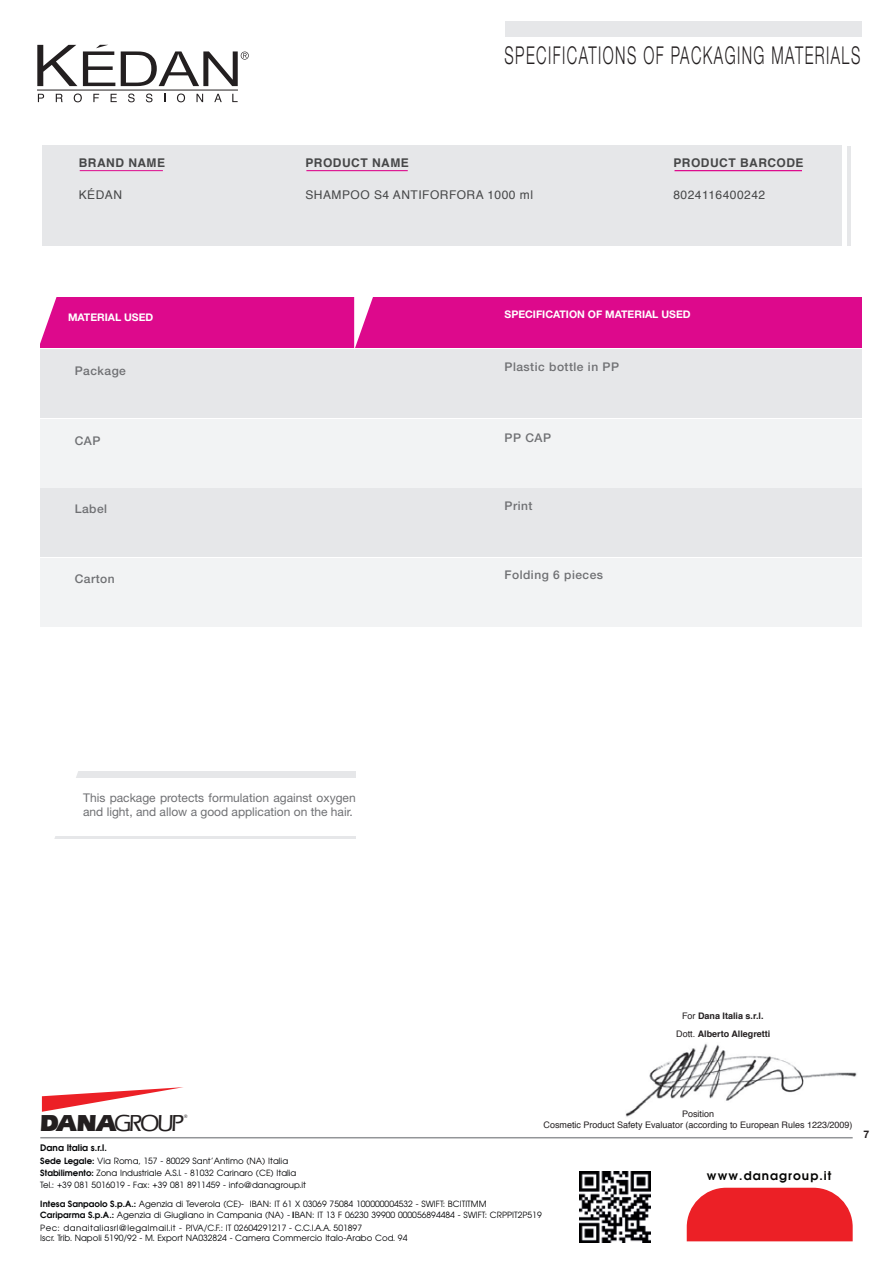
<style>
.page{position:relative;width:893px;height:1263px;background:#fff}
.page>*{position:absolute;margin:0;border:0;box-sizing:border-box;transform-origin:0 0}
.t1{font:300 24.6px "Helvetica Neue LT Std";letter-spacing:.095em;color:#231f20;scale:.6 1}
.t2{font:500 24.3px "Eras IT Cby BT";letter-spacing:-.09em;color:#231f20}
.t3{font:12px/14.4px "Helvetica Neue LT Std";color:#6f7073}
.t4{font:500 12px "Helvetica Neue LT Std";letter-spacing:.04em;color:#6f7073}
.t5{font:12px "Helvetica";letter-spacing:.04em;color:#464748}
.t6{font:700 12px "Helvetica";letter-spacing:.04em;color:#464748}
.t7{font:700 12px "Avian";letter-spacing:.085em;color:#050504}
.t8{font:700 10.5px "Helvetica Neue LT Std";color:#fff}
.t9{font:700 10.5px "Helvetica Neue LT Std";color:#231f20}
.t10{font:9px/10.5px "Helvetica";color:#231f20;text-align:center}
.t11{font:700 9px "Helvetica";color:#231f20}
.t12{font:700 9px "Avian";color:#040507}
.t13{font:8.55px/10.9px "Avian";color:#040507}
.t14{font:500 4.8px "Eras IT Cby BT";color:#231f20}
.s1{font-weight:400}
.s2{font-weight:900}
.s3{font-weight:700}
.s4{font-weight:700;color:#040506}
.s5{color:#040506}
.s6{font-style:italic}
</style>
<div class="page">
<div style="left:40px;top:297px;width:822px;height:51px;background:#dd098c"></div>
<div style="left:40px;top:349px;width:822px;height:69px;background:#e6e7e9"></div>
<div style="left:40px;top:419px;width:822px;height:69px;background:#f2f3f4"></div>
<svg style="left:354px;top:297px;width:19px;height:51px"></svg>
<svg style="left:40px;top:297px;width:17px;height:47px"></svg>
<div style="left:505px;top:21px;width:357px;height:16px;background:#e6e7e9"></div>
<div style="left:40px;top:488px;width:822px;height:69px;background:#e6e7e9"></div>
<div style="left:40px;top:559px;width:822px;height:68px;background:#f2f3f4"></div>
<div style="left:43px;top:146px;width:799px;height:100px;background:#e6e7e9"></div>
<hr style="left:847px;top:146px;width:4px;height:99px;background:#e6e7e9">
<hr style="left:80px;top:170px;width:83px;height:1px;background:#dd098c">
<hr style="left:37px;top:90px;width:201px;height:1px;background:#231f20">
<svg style="left:38px;top:94px;width:6px;height:8px"></svg>
<svg style="left:56px;top:94px;width:7px;height:8px"></svg>
<svg style="left:74px;top:94px;width:8px;height:8px"></svg>
<svg style="left:93px;top:94px;width:6px;height:8px"></svg>
<svg style="left:111px;top:94px;width:6px;height:8px"></svg>
<svg style="left:128px;top:94px;width:7px;height:8px"></svg>
<svg style="left:146px;top:94px;width:7px;height:8px"></svg>
<svg style="left:177px;top:94px;width:8px;height:8px"></svg>
<svg style="left:197px;top:94px;width:6px;height:8px"></svg>
<svg style="left:214px;top:94px;width:8px;height:8px"></svg>
<svg style="left:232px;top:94px;width:6px;height:8px"></svg>
<svg style="left:37px;top:45px;width:40px;height:41px"></svg>
<svg style="left:83px;top:45px;width:32px;height:41px"></svg>
<svg style="left:121px;top:51px;width:128px;height:35px"></svg>
<hr style="left:675px;top:170px;width:127px;height:1px;background:#dd098c">
<hr style="left:306px;top:170px;width:102px;height:1px;background:#dd098c">
<div style="left:47px;top:770px;width:309px;height:7px;background:#e6e7e9"></div>
<hr style="left:47px;top:836px;width:309px;height:2px;background:#e6e7e9">
<svg style="left:47px;top:770px;width:37px;height:69px"></svg>
<img style="left:626px;top:1043px;width:231px;height:74px">
<hr style="left:40px;top:1137px;width:813px;height:1px;background:#939598">
<svg style="left:687px;top:1188px;width:166px;height:53px;background:#ed3035"></svg>
<img style="left:580px;top:1171px;width:71px;height:71px">
<svg style="left:42px;top:1087px;width:141px;height:25px"></svg>
<h3 class="t6" style="left:79px;top:153px;width:88px">BRAND NAME</h3>
<h3 class="t5" style="left:79px;top:185px;width:45px">KÉDAN</h3>
<h1 class="t1" style="left:505px;top:40px;width:594px">SPECIFICATIONS OF PACKAGING MATERIALS</h1>
<h3 class="t6" style="left:305px;top:153px;width:105px">PRODUCT NAME</h3>
<h3 class="t5" style="left:305px;top:185px;width:229px">SHAMPOO S4 ANTIFORFORA 1000 ml</h3>
<h3 class="t6" style="left:673px;top:153px;width:132px">PRODUCT BARCODE</h3>
<h3 class="t5" style="left:673px;top:185px;width:93px">8024116400242</h3>
<p class="t8" style="left:68px;top:311px;width:87px">MATERIAL USED</p>
<p class="t8" style="left:505px;top:308px;width:188px">SPECIFICATION OF MATERIAL USED</p>
<h3 class="t4" style="left:75px;top:363px;width:53px">Package</h3>
<h3 class="t4" style="left:75px;top:434px;width:27px">CAP</h3>
<h3 class="t4" style="left:505px;top:360px;width:116px">Plastic bottle in PP</h3>
<h3 class="t4" style="left:505px;top:431px;width:48px">PP CAP</h3>
<h3 class="t4" style="left:75px;top:502px;width:34px">Label</h3>
<h3 class="t4" style="left:505px;top:498px;width:29px">Print</h3>
<h3 class="t4" style="left:75px;top:571px;width:42px">Carton</h3>
<h3 class="t4" style="left:505px;top:568px;width:100px">Folding 6 pieces</h3>
<h3 class="t3" style="left:83px;top:790px;width:274px">This package protects formulation against oxygen and light, and allow a good application on the hair.</h3>
<p class="t11" style="left:682px;top:1008px;width:83px"><span class="s1">For</span> Dana Italia s.r.l.</p>
<p class="t11" style="left:676px;top:1027px;width:96px"><span class="s1">Dott.</span> Alberto Allegretti</p>
<h2 class="t2" style="left:40px;top:1108px;width:145px"><span class="s2">DANA</span>GROUP</h2>
<p class="t14" style="left:184px;top:1114px;width:5px">®</p>
<p class="t10" style="left:543px;top:1109px;width:311px">Position<br>Cosmetic Product Safety Evaluator (according to European Rules 1223/2009)</p>
<p class="t12" style="left:40px;top:1142px;width:68px">Dana Italia s.r.l.</p>
<p class="t13" style="left:40px;top:1155px;width:267px;line-height:12.1px"><span class="s3">Sede Legale:</span> Via Roma, 157 - 80029 Sant’Antimo (NA) Italia<br><span class="s3">Stabilimento:</span> Zona Industriale A.S.I. - 81032 Carinaro (CE) Italia<br>Tel.: +39 081 5016019 - Fax: +39 081 8911459 - info@danagroup.it</p>
<p class="t13" style="left:40px;top:1199px;width:503px"><span class="s4">Intesa Sanpaolo S.p.A.:</span> <span class="s5">Agenzia di Teverola (CE)- IBAN: IT 61 X 03069 75084 100000004532 - SWIFT: BCITITMM<br></span><span class="s3">Cariparma S.p.A.:</span> Agenzia di Giugliano in Campania (NA) <span class="s6">-</span> <span class="s3">I</span>BAN: IT 13 F 06230 39900 000056894484 - SWIFT: CRPPIT2P519</p>
<p class="t13" style="left:40px;top:1222px;width:369px">Pec: danaitaliasrl@legalmail.it - P.IVA/C.F.: IT 02604291217 - C.C.I.A.A. 501897<br>Iscr. Trib. Napoli 5190/92 - M. Export NA032824 - Camera Commercio Italo-Arabo Cod. 94</p>
<h3 class="t7" style="left:707px;top:1168px;width:126px">www.danagroup.it</h3>
<p class="t9" style="left:864px;top:1128px;width:7px">7</p>
</div>
